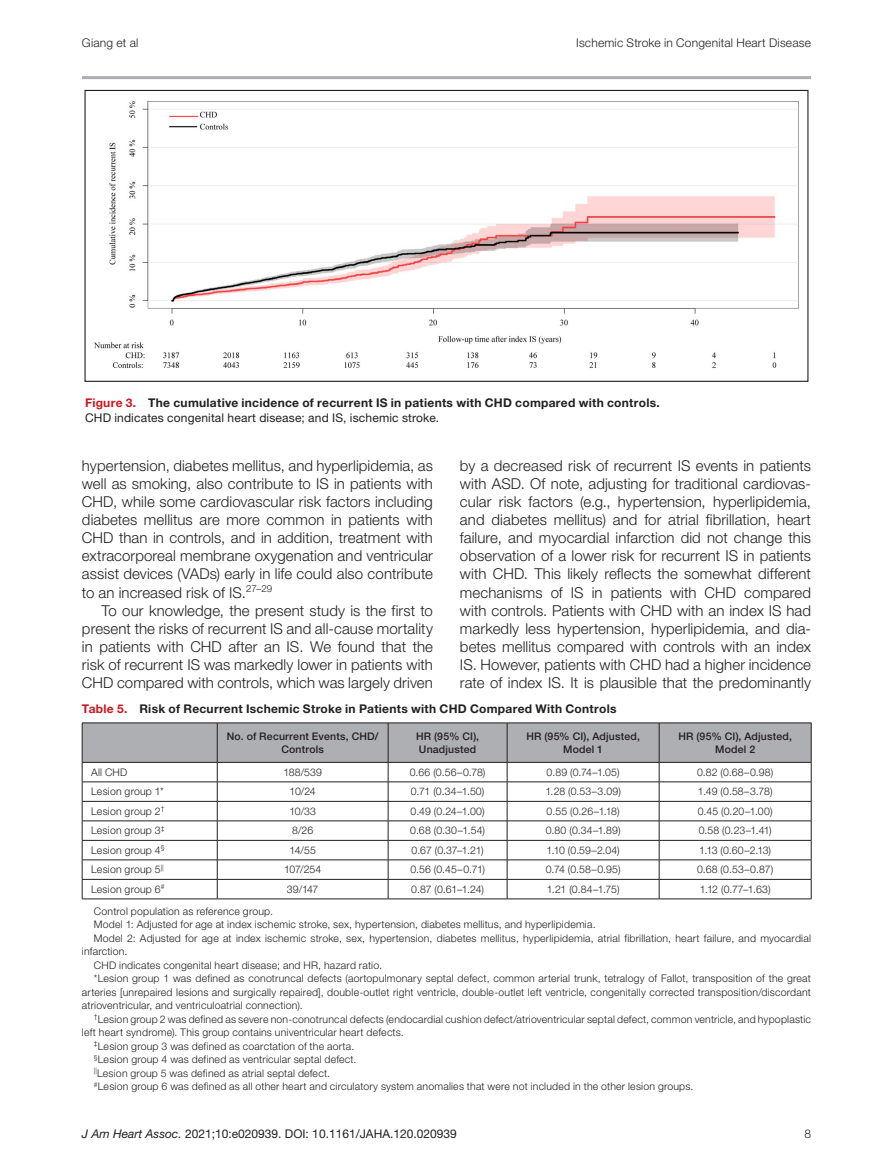
<style>
.page{position:relative;width:893px;height:1174px;background:#fff}
.page>*{position:absolute;margin:0;border:0;box-sizing:border-box;transform-origin:0 0}
.t1{font:300 15px/18px "Helvetica Neue LT Std";letter-spacing:.005em;color:#231f20;text-align:justify}
.t2{font:700 12px/15px "Helvetica Neue LT Std";letter-spacing:.02em;color:#231f20}
.t3{font:12px "Helvetica Neue LT Std";color:#231f20}
.t4{font:300 12px "Helvetica Neue LT Std";letter-spacing:.015em;color:#231f20}
.t5{font:300 10.5px "Helvetica Neue LT Std";letter-spacing:.02em;color:#231f20}
.t6{font:500 10.5px/13.5px "Helvetica Neue LT Std";letter-spacing:.02em;color:#231f20;text-align:center}
.s1{color:#cd151d}
.s2{font-weight:400}
.s3{font-style:italic}
</style>
<div class="page">
<img style="left:94px;top:101px;width:705px;height:267px">
<hr style="left:82px;top:722px;width:135px;height:1px;background:#231f20">
<hr style="left:217px;top:722px;width:171px;height:1px;background:#231f20">
<hr style="left:388px;top:722px;width:119px;height:1px;background:#231f20">
<hr style="left:507px;top:722px;width:152px;height:1px;background:#231f20">
<hr style="left:659px;top:722px;width:152px;height:1px;background:#231f20">
<hr style="left:82px;top:898px;width:135px;height:1px;background:#231f20">
<hr style="left:217px;top:898px;width:171px;height:1px;background:#231f20">
<hr style="left:388px;top:898px;width:119px;height:1px;background:#231f20">
<hr style="left:507px;top:898px;width:152px;height:1px;background:#231f20">
<svg style="left:82px;top:723px;width:730px;height:175px"></svg>
<hr style="left:659px;top:898px;width:152px;height:1px;background:#231f20">
<hr style="left:82px;top:76px;width:729px;height:3px;background:#aeafb3">
<p class="t4" style="left:82px;top:35px;width:58px">Giang et al</p>
<p class="t4" style="left:576px;top:35px;width:236px">Ischemic Stroke in Congenital Heart Disease</p>
<p class="t2" style="left:85px;top:395px;width:576px"><span class="s1">Figure 3.</span> The cumulative incidence of recurrent IS in patients with CHD compared with controls.<br><span class="s2">CHD indicates congenital heart disease; and IS, ischemic stroke.</span></p>
<p class="t1" style="left:82px;top:457px;width:353px">hypertension, diabetes mellitus, and hyperlipidemia, as well as smoking, also contribute to IS in patients with CHD, while some cardiovascular risk factors including diabetes mellitus are more common in patients with CHD than in controls, and in addition, treatment with extracorporeal membrane oxygenation and ventricular assist devices (VADs) early in life could also contribute to an increased risk of IS.<sup>27–29</sup></p>
<p class="t1" style="left:82px;top:601px;width:353px;text-indent:20px">To our knowledge, the present study is the first to present the risks of recurrent IS and all-cause mortality in patients with CHD after an IS. We found that the risk of recurrent IS was markedly lower in patients with CHD compared with controls, which was largely driven</p>
<p class="t1" style="left:460px;top:457px;width:353px">by a decreased risk of recurrent IS events in patients with ASD. Of note, adjusting for traditional cardiovas&shy;cular risk factors (e.g., hypertension, hyperlipidemia, and diabetes mellitus) and for atrial fibrillation, heart failure, and myocardial infarction did not change this observation of a lower risk for recurrent IS in patients with CHD. This likely reflects the somewhat different mechanisms of IS in patients with CHD compared with controls. Patients with CHD with an index IS had markedly less hypertension, hyperlipidemia, and dia&shy;betes mellitus compared with controls with an index IS. However, patients with CHD had a higher incidence rate of index IS. It is plausible that the predominantly</p>
<p class="t2" style="left:82px;top:701px;width:536px"><span class="s1">Table 5.</span> Risk of Recurrent Ischemic Stroke in Patients with CHD Compared With Controls</p>
<p class="t6" style="left:227px;top:729px;width:153px">No. of Recurrent Events, CHD/<br>Controls</p>
<p class="t6" style="left:416px;top:729px;width:65px;text-align:left">HR (95% CI),<br>Unadjusted</p>
<p class="t6" style="left:526px;top:729px;width:115px">HR (95% CI), Adjusted,<br>Model 1</p>
<p class="t6" style="left:678px;top:729px;width:115px">HR (95% CI), Adjusted,<br>Model 2</p>
<p class="t5" style="left:91px;top:765px;width:38px">All CHD</p>
<p class="t5" style="left:283px;top:765px;width:40px">188/539</p>
<p class="t5" style="left:410px;top:765px;width:77px">0.66 (0.56–0.78)</p>
<p class="t5" style="left:547px;top:765px;width:75px">0.89 (0.74–1.05)</p>
<p class="t5" style="left:697px;top:765px;width:78px">0.82 (0.68–0.98)</p>
<p class="t5" style="left:91px;top:785px;width:74px">Lesion group 1*</p>
<p class="t5" style="left:290px;top:785px;width:28px">10/24</p>
<p class="t5" style="left:411px;top:785px;width:75px">0.71 (0.34–1.50)</p>
<p class="t5" style="left:545px;top:785px;width:77px">1.28 (0.53–3.09)</p>
<p class="t5" style="left:698px;top:785px;width:76px">1.49 (0.58–3.78)</p>
<p class="t5" style="left:91px;top:804px;width:75px">Lesion group 2<sup>†</sup></p>
<p class="t5" style="left:289px;top:804px;width:28px">10/33</p>
<p class="t5" style="left:411px;top:804px;width:76px">0.49 (0.24–1.00)</p>
<p class="t5" style="left:547px;top:804px;width:75px">0.55 (0.26–1.18)</p>
<p class="t5" style="left:698px;top:804px;width:76px">0.45 (0.20–1.00)</p>
<p class="t5" style="left:91px;top:824px;width:75px">Lesion group 3<sup>‡</sup></p>
<p class="t5" style="left:292px;top:824px;width:23px">8/26</p>
<p class="t5" style="left:410px;top:824px;width:76px">0.68 (0.30–1.54)</p>
<p class="t5" style="left:546px;top:824px;width:76px">0.80 (0.34–1.89)</p>
<p class="t5" style="left:699px;top:824px;width:75px">0.58 (0.23–1.41)</p>
<p class="t5" style="left:91px;top:843px;width:75px">Lesion group 4<sup>§</sup></p>
<p class="t5" style="left:289px;top:843px;width:28px">14/55</p>
<p class="t5" style="left:412px;top:843px;width:74px">0.67 (0.37–1.21)</p>
<p class="t5" style="left:546px;top:843px;width:75px">1.10 (0.59–2.04)</p>
<p class="t5" style="left:699px;top:843px;width:73px">1.13 (0.60–2.13)</p>
<p class="t5" style="left:91px;top:863px;width:74px">Lesion group 5<sup>||</sup></p>
<p class="t5" style="left:284px;top:863px;width:39px">107/254</p>
<p class="t5" style="left:410px;top:863px;width:76px">0.56 (0.45–0.71)</p>
<p class="t5" style="left:546px;top:863px;width:76px">0.74 (0.58–0.95)</p>
<p class="t5" style="left:697px;top:863px;width:78px">0.68 (0.53–0.87)</p>
<p class="t5" style="left:91px;top:882px;width:75px">Lesion group 6<sup>#</sup></p>
<p class="t5" style="left:287px;top:882px;width:33px">39/147</p>
<p class="t5" style="left:411px;top:882px;width:74px">0.87 (0.61–1.24)</p>
<p class="t5" style="left:547px;top:882px;width:74px">1.21 (0.84–1.75)</p>
<p class="t5" style="left:700px;top:882px;width:72px">1.12 (0.77–1.63)</p>
<p class="t5" style="left:94px;top:904px;width:181px">Control population as reference group.</p>
<p class="t5" style="left:94px;top:918px;width:503px">Model 1: Adjusted for age at index ischemic stroke, sex, hypertension, diabetes mellitus, and hyperlipidemia.</p>
<p class="t5" style="left:94px;top:931px;width:718px">Model 2: Adjusted for age at index ischemic stroke, sex, hypertension, diabetes mellitus, hyperlipidemia, atrial fibrillation, heart failure, and myocardial</p>
<p class="t5" style="left:82px;top:945px;width:47px">infarction.</p>
<p class="t5" style="left:94px;top:958px;width:290px">CHD indicates congenital heart disease; and HR, hazard ratio.</p>
<p class="t5" style="left:94px;top:972px;width:718px">*Lesion group 1 was defined as conotruncal defects (aortopulmonary septal defect, common arterial trunk, tetralogy of Fallot, transposition of the great</p>
<p class="t5" style="left:82px;top:985px;width:730px">arteries [unrepaired lesions and surgically repaired], double-outlet right ventricle, double-outlet left ventricle, congenitally corrected transposition/discordant</p>
<p class="t5" style="left:82px;top:999px;width:222px">atrioventricular, and ventriculoatrial connection).</p>
<p class="t5" style="left:94px;top:1012px;width:719px"><sup>†</sup>Lesion group 2 was defined as severe non-conotruncal defects (endocardial cushion defect/atrioventricular septal defect, common ventricle, and hypoplastic</p>
<p class="t5" style="left:82px;top:1026px;width:323px">left heart syndrome). This group contains univentricular heart defects.</p>
<p class="t5" style="left:94px;top:1039px;width:262px"><sup>‡</sup>Lesion group 3 was defined as coarctation of the aorta.</p>
<p class="t5" style="left:94px;top:1053px;width:264px"><sup>§</sup>Lesion group 4 was defined as ventricular septal defect.</p>
<p class="t5" style="left:94px;top:1066px;width:237px"><sup>||</sup>Lesion group 5 was defined as atrial septal defect.</p>
<p class="t5" style="left:94px;top:1080px;width:601px"><sup>#</sup>Lesion group 6 was defined as all other heart and circulatory system anomalies that were not included in the other lesion groups.</p>
<p class="t3" style="left:82px;top:1126px;width:376px"><span class="s3">J Am Heart Assoc.</span> 2021;10:e020939. DOI: 10.1161/JAHA.120.020939</p>
<p class="t4" style="left:804px;top:1126px;width:8px">8</p>
</div>
